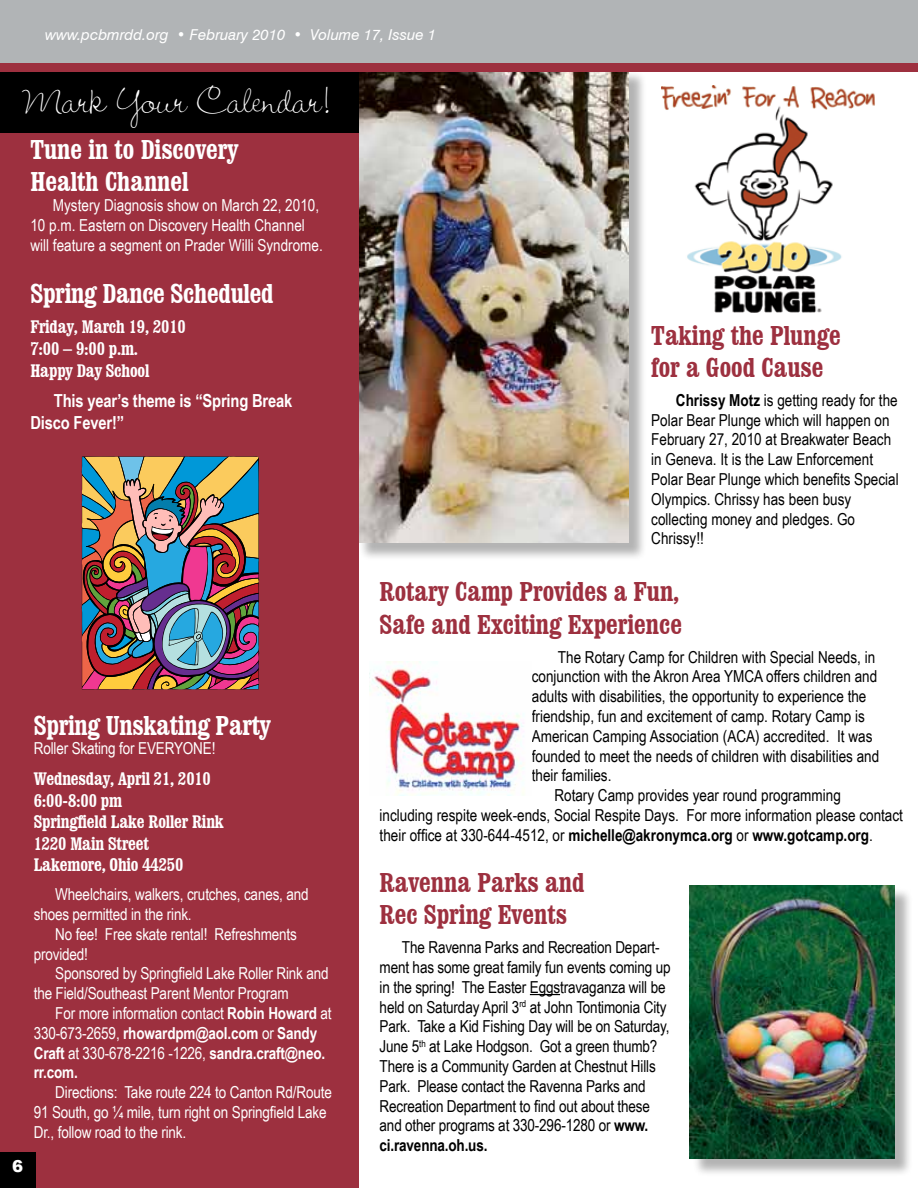
<style>
.page{position:relative;width:918px;height:1188px;background:#fff}
.page>*{position:absolute;margin:0;border:0;box-sizing:border-box;transform-origin:0 0}
.t1{font:48px "Dagobert";color:#fff}
.t2{font:700 condensed 27px/32.4px "Clarendon BT";color:#9d303f}
.t3{font:700 condensed 27px/32.4px "Clarendon BT";letter-spacing:-.01em;color:#fff}
.t4{font:700 condensed 18px/21.6px "Clarendon BT";letter-spacing:-.01em;color:#fff}
.t5{font:700 18px/21.6px "Arial Narrow";letter-spacing:-.01em;color:#fff}
.t6{font:16.5px/19.8px "Arial Narrow";color:#000}
.t7{font:16.5px/19.8px "Arial Narrow";letter-spacing:-.01em;color:#fff}
.t8{font:700 16.5px "Arial Narrow";color:#000}
.t9{font:900 16.5px "Arial";color:#fff}
.t10{font:italic 15px "Swiss 721 BT";color:#fff}
.s1{font-weight:700}
.s2{font-weight:400}
</style>
<div class="page">
<div style="left:358px;top:70px;width:290px;height:492px;background:#000;opacity:.3"></div>
<img style="left:359px;top:72px;width:270px;height:471px">
<div style="left:0;top:65px;width:359px;height:1123px;background:#9d303f"></div>
<div style="left:0;top:68px;width:359px;height:65px;background:#000"></div>
<div style="left:692px;top:887px;width:221px;height:290px;background:#000;opacity:.3"></div>
<img style="left:690px;top:885px;width:205px;height:273px">
<div style="left:0;top:0;width:918px;height:70px;background:#b1b4b6"></div>
<div style="left:0;top:63px;width:918px;height:9px;background:#9d303f"></div>
<div style="left:0;top:1152px;width:36px;height:36px;background:#000"></div>
<img style="left:372px;top:662px;width:152px;height:133px">
<hr style="left:530px;top:994px;width:30px;height:1px;background:#000">
<img style="left:662px;top:86px;width:213px;height:226px">
<svg style="left:81px;top:456px;width:178px;height:234px;background:#857474"></svg>
<p class="t10" style="left:45px;top:25px;width:393px">www.pcbmrdd.org • February 2010 • Volume 17, Issue 1</p>
<h1 class="t1" style="left:24px;top:75px;width:308px">Mark Your Calendar!</h1>
<h2 class="t3" style="left:30px;top:133px;width:210px">Tune in to Discovery<br>Health Channel</h2>
<p class="t7" style="left:30px;top:195px;width:294px;text-indent:23px">Mystery Diagnosis show on March 22, 2010,<br>10 p.m. Eastern on Discovery Health Channel will feature a segment on Prader Willi Syndrome.</p>
<h2 class="t3" style="left:30px;top:277px;width:245px">Spring Dance Scheduled</h2>
<p class="t4" style="left:30px;top:316px;width:157px">Friday, March 19, 2010<br>7:00 – 9:00 p.m.<br>Happy Day School</p>
<p class="t5" style="left:30px;top:389px;width:264px;text-indent:24px">This year’s theme is “Spring Break<br>Disco Fever!”</p>
<p class="t9" style="left:12px;top:1154px;width:13px">6</p>
<h2 class="t3" style="left:34px;top:708px;width:239px">Spring Unskating Party</h2>
<p class="t7" style="left:34px;top:738px;width:183px">Roller Skating for EVERYONE!</p>
<p class="t4" style="left:34px;top:768px;width:192px">Wednesday, April 21, 2010<br>6:00-8:00 pm<br>Springfield Lake Roller Rink<br>1220 Main Street<br>Lakemore, Ohio 44250</p>
<p class="t7" style="left:34px;top:884px;width:277px;text-indent:22px">Wheelchairs, walkers, crutches, canes, and shoes permitted in the rink.</p>
<p class="t7" style="left:34px;top:923px;width:265px;text-indent:22px">No fee! Free skate rental! Refreshments provided!</p>
<p class="t7" style="left:34px;top:963px;width:297px;text-indent:22px">Sponsored by Springfield Lake Roller Rink and the Field/Southeast Parent Mentor Program</p>
<p class="t7" style="left:34px;top:1003px;width:299px;text-indent:22px">For more information contact <span class="s1">Robin Howard</span> at 330-673-2659, <span class="s1">rhowardpm@aol.com</span> or <span class="s1">Sandy Craft</span> at 330-678-2216 -1226, <span class="s1">sandra.craft@neo. rr.com.</span></p>
<p class="t7" style="left:34px;top:1082px;width:300px;text-indent:22px">Directions: Take route 224 to Canton Rd/Route<br>91 South, go ¼ mile, turn right on Springfield Lake<br>Dr., follow road to the rink.</p>
<h2 class="t2" style="left:651px;top:318px;width:191px">Taking the Plunge for a Good Cause</h2>
<p class="t6" style="left:651px;top:389px;width:249px;text-indent:25px"><span class="s1">Chrissy Motz</span> is getting ready for the Polar Bear Plunge which will happen on February 27, 2010 at Breakwater Beach in Geneva. It is the Law Enforcement Polar Bear Plunge which benefits Special Olympics. Chrissy has been busy collecting money and pledges. Go Chrissy!!</p>
<h2 class="t2" style="left:380px;top:575px;width:304px">Rotary Camp Provides a Fun,<br>Safe and Exciting Experience</h2>
<p class="t6" style="left:558px;top:646px;width:319px">The Rotary Camp for Children with Special Needs, in</p>
<p class="t6" style="left:532px;top:666px;width:347px">conjunction with the Akron Area YMCA offers children and</p>
<p class="t6" style="left:532px;top:686px;width:336px">adults with disabilities, the opportunity to experience the</p>
<p class="t6" style="left:532px;top:706px;width:335px">friendship, fun and excitement of camp. Rotary Camp is</p>
<p class="t6" style="left:532px;top:725px;width:342px">American Camping Association (ACA) accredited. It was</p>
<p class="t6" style="left:532px;top:745px;width:349px">founded to meet the needs of children with disabilities and</p>
<p class="t6" style="left:532px;top:765px;width:81px">their families.</p>
<p class="t6" style="left:554px;top:785px;width:288px">Rotary Camp provides year round programming</p>
<p class="t6" style="left:380px;top:805px;width:525px">including respite week-ends, Social Respite Days. For more information please contact</p>
<p class="t8" style="left:380px;top:823px;width:495px"><span class="s2">their office at 330-644-4512, or</span> michelle@akronymca.org <span class="s2">or</span> www.gotcamp.org<span class="s2">.</span></p>
<h2 class="t2" style="left:380px;top:866px;width:207px">Ravenna Parks and<br>Rec Spring Events</h2>
<p class="t6" style="left:380px;top:937px;width:292px;text-indent:22px">The Ravenna Parks and Recreation Depart&shy;ment has some great family fun events coming up in the spring! The Easter Eggstravaganza will be held on Saturday April 3<sup>rd</sup> at John Tontimonia City Park. Take a Kid Fishing Day will be on Saturday, June 5<sup>th</sup> at Lake Hodgson. Got a green thumb?<br>There is a Community Garden at Chestnut Hills Park. Please contact the Ravenna Parks and Recreation Department to find out about these and other programs at 330-296-1280 or <span class="s1">www. ci.ravenna.oh.us.</span></p>
</div>
